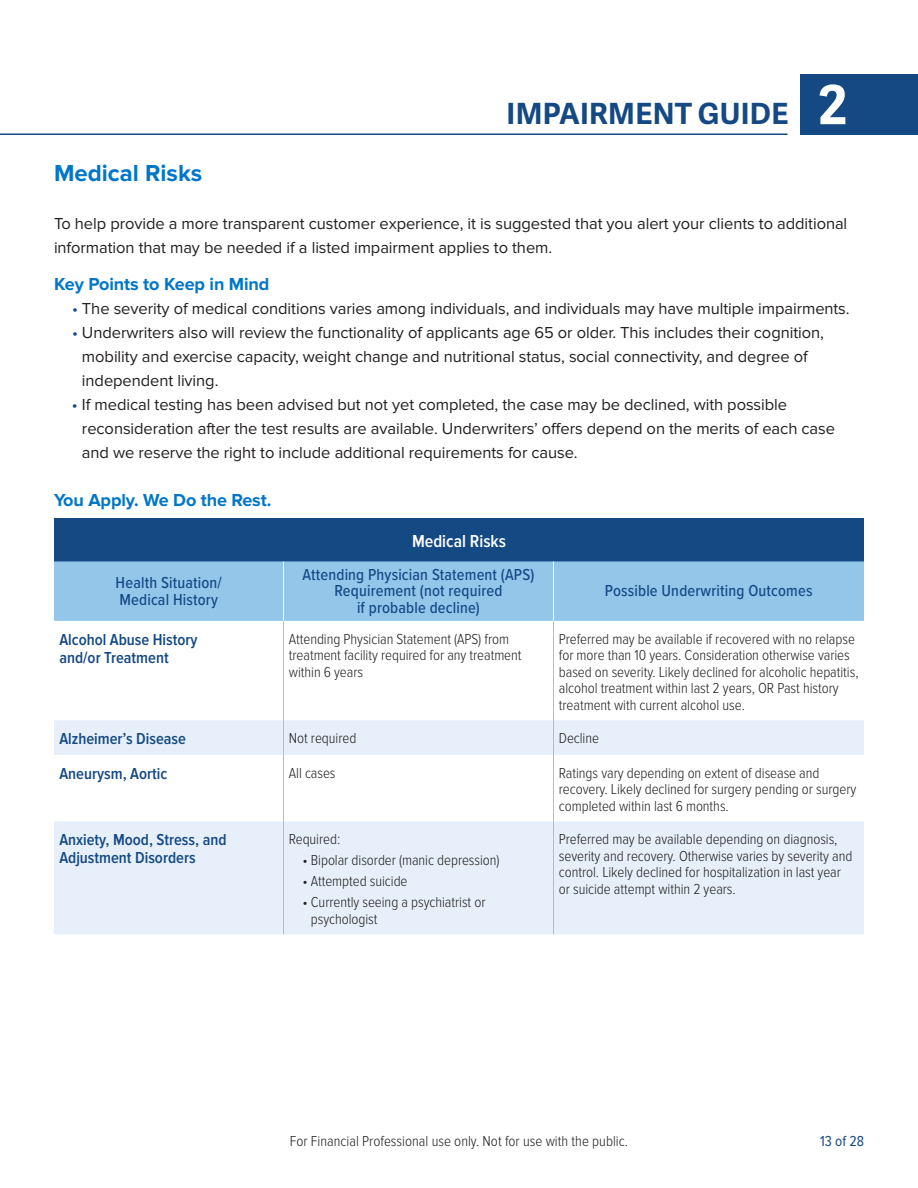
<style>
.page{position:relative;width:918px;height:1188px;background:#fff}
.page>*{position:absolute;margin:0;border:0;box-sizing:border-box;transform-origin:0 0}
.t1{font:700 29.25px "Adelle Sans";letter-spacing:.01em;color:#144984}
.t2{font:700 24px "Proxima Nova";color:#0076c8}
.t3{font:700 18px "Proxima Nova";letter-spacing:-.005em;color:#0076c8}
.t4{font:600 18px "Proxima Nova Cond";color:#fff}
.t5{font:16.5px/24px "Proxima Nova";letter-spacing:-.005em;color:#231f20}
.t6{font:500 16.5px/16.5px "Proxima Nova Cond";letter-spacing:.01em;color:#144984}
.t7{font:600 16.5px/18px "Proxima Nova Cond";color:#144984}
.t8{font:300 15px/16.5px "Proxima Nova Cond";letter-spacing:-.005em;color:#231f20}
.t9{font:15px "Proxima Nova Cond";color:#144984}
.s1{font-size:54px;color:#fff}
.s2{color:#144984}
</style>
<div class="page">
<div style="left:800px;top:74px;width:118px;height:61px;background:#144984"></div>
<hr style="left:0;top:134px;width:788px;height:1px;background:#144984">
<div style="left:54px;top:518px;width:810px;height:43px;background:#144984"></div>
<div style="left:54px;top:561px;width:810px;height:60px;background:#94c6ea"></div>
<svg style="left:54px;top:720px;width:810px;height:214px;fill:#e7f0fa"></svg>
<hr style="left:283px;top:621px;width:1px;height:99px;background:#94c6ea">
<hr style="left:553px;top:621px;width:1px;height:99px;background:#94c6ea">
<hr style="left:283px;top:720px;width:1px;height:35px;background:#94c6ea">
<hr style="left:553px;top:720px;width:1px;height:35px;background:#94c6ea">
<hr style="left:283px;top:755px;width:1px;height:66px;background:#94c6ea">
<hr style="left:553px;top:755px;width:1px;height:66px;background:#94c6ea">
<hr style="left:283px;top:821px;width:1px;height:113px;background:#94c6ea">
<hr style="left:553px;top:821px;width:1px;height:113px;background:#94c6ea">
<hr style="left:283px;top:561px;width:1px;height:60px;background:#fff">
<hr style="left:553px;top:561px;width:1px;height:60px;background:#fff">
<h1 class="t1" style="left:507px;top:92px;width:342px">IMPAIRMENT GUIDE <span class="s1">2</span></h1>
<h2 class="t2" style="left:54px;top:159px;width:150px">Medical Risks</h2>
<p class="t5" style="left:54px;top:211px;width:795px">To help provide a more transparent customer experience, it is suggested that you alert your clients to additional information that may be needed if a listed impairment applies to them.</p>
<p class="t3" style="left:54px;top:274px;width:217px">Key Points to Keep in Mind</p>
<p class="t5" style="left:72px;top:297px;width:777px"><span class="s2">•</span> The severity of medical conditions varies among individuals, and individuals may have multiple impairments.</p>
<p class="t5" style="left:82px;top:321px;width:743px;text-indent:-10px"><span class="s2">•</span> Underwriters also will review the functionality of applicants age 65 or older. This includes their cognition, mobility and exercise capacity, weight change and nutritional status, social connectivity, and degree of independent living.</p>
<p class="t5" style="left:82px;top:393px;width:755px;text-indent:-10px"><span class="s2">•</span> If medical testing has been advised but not yet completed, the case may be declined, with possible reconsideration after the test results are available. Underwriters’ offers depend on the merits of each case and we reserve the right to include additional requirements for cause.</p>
<p class="t3" style="left:54px;top:490px;width:219px">You Apply. We Do the Rest.</p>
<p class="t4" style="left:412px;top:531px;width:95px">Medical Risks</p>
<p class="t6" style="left:116px;top:574px;width:108px">Health Situation/<br>Medical History</p>
<p class="t6" style="left:303px;top:566px;width:233px;text-align:center">Attending Physician Statement (APS)<br>Requirement (not required<br>if probable decline)</p>
<p class="t6" style="left:605px;top:582px;width:209px">Possible Underwriting Outcomes</p>
<p class="t7" style="left:59px;top:631px;width:140px">Alcohol Abuse History and/or Treatment</p>
<p class="t8" style="left:289px;top:631px;width:234px">Attending Physician Statement (APS) from treatment facility required for any treatment within 6 years</p>
<p class="t8" style="left:559px;top:631px;width:301px">Preferred may be available if recovered with no relapse for more than 10 years. Consideration otherwise varies based on severity. Likely declined for alcoholic hepatitis, alcohol treatment within last 2 years, OR Past history treatment with current alcohol use.</p>
<p class="t7" style="left:59px;top:730px;width:128px">Alzheimer’s Disease</p>
<p class="t8" style="left:289px;top:730px;width:69px">Not required</p>
<p class="t8" style="left:559px;top:730px;width:42px">Decline</p>
<p class="t7" style="left:59px;top:765px;width:109px">Aneurysm, Aortic</p>
<p class="t8" style="left:289px;top:765px;width:48px">All cases</p>
<p class="t8" style="left:559px;top:765px;width:299px">Ratings vary depending on extent of disease and recovery. Likely declined for surgery pending or surgery completed within last 6 months.</p>
<p class="t7" style="left:59px;top:831px;width:169px">Anxiety, Mood, Stress, and<br>Adjustment Disorders</p>
<p class="t8" style="left:289px;top:831px;width:53px">Required:</p>
<p class="t8" style="left:559px;top:831px;width:295px">Preferred may be available depending on diagnosis, severity and recovery. Otherwise varies by severity and control. Likely declined for hospitalization in last year or suicide attempt within 2 years.</p>
<p class="t8" style="left:302px;top:852px;width:199px">• Bipolar disorder (manic depression)</p>
<p class="t8" style="left:302px;top:873px;width:107px">• Attempted suicide</p>
<p class="t8" style="left:311px;top:894px;width:176px;text-indent:-8px">• Currently seeing a psychiatrist or psychologist</p>
<p class="t8" style="left:290px;top:1133px;width:340px">For Financial Professional use only. Not for use with the public.</p>
<p class="t9" style="left:820px;top:1133px;width:45px">13 of 28</p>
</div>
